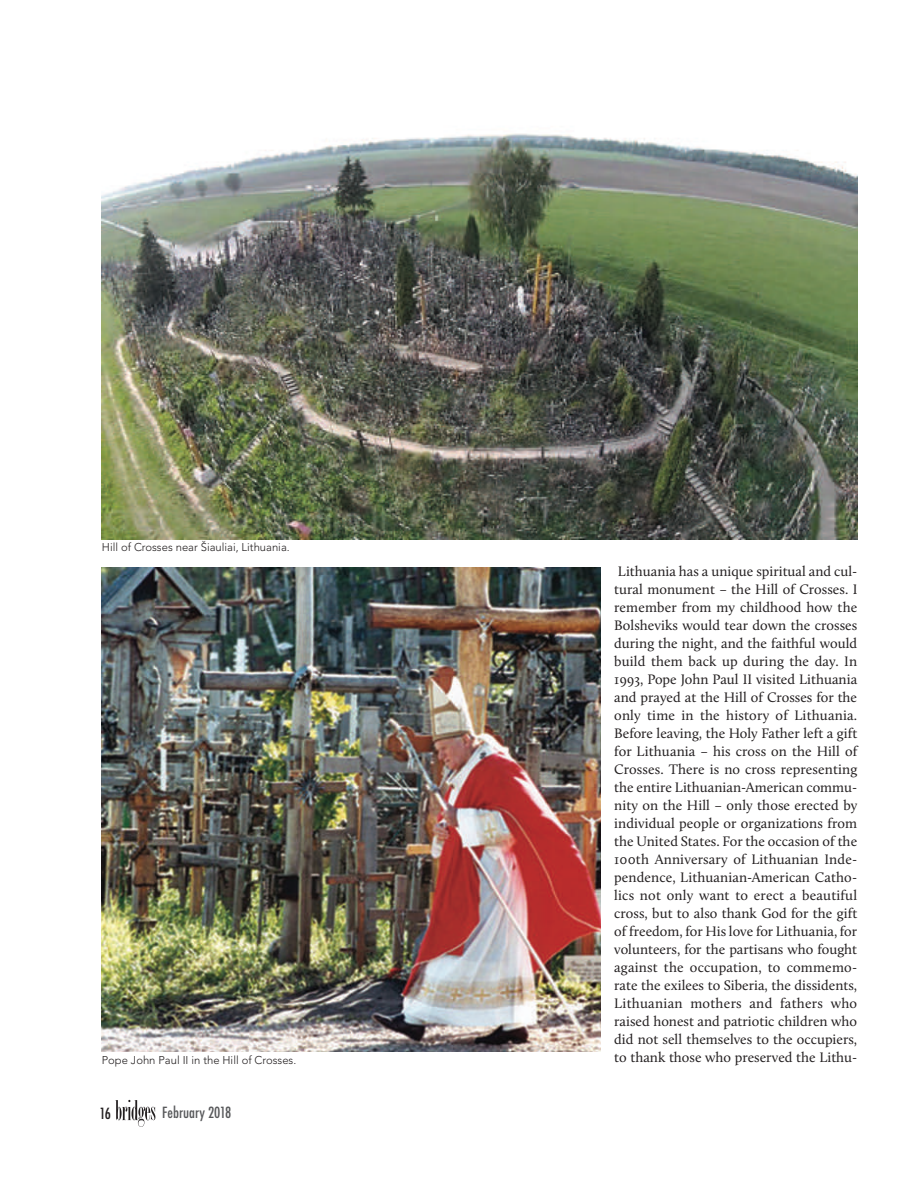
<style>
.page{position:relative;width:918px;height:1188px;background:#fff}
.page>*{position:absolute;margin:0;border:0;box-sizing:border-box;transform-origin:0 0}
.t1{font:500 condensed 15px "Futura";color:#57585a}
.t2{font:500 condensed 15px "Futura";color:#231f20}
.t3{font:14.25px/18px "Calluna";color:#231f20;text-align:justify}
.t4{font:300 11.25px "Avenir LT Pro";color:#231f20}
</style>
<div class="page">
<svg style="left:115px;top:1100px;width:40px;height:27px"></svg>
<img style="left:102px;top:133px;width:756px;height:407px">
<img style="left:102px;top:567px;width:499px;height:485px">
<p class="t4" style="left:102px;top:541px;width:189px">Hill of Crosses near Šiauliai, Lithuania.</p>
<p class="t4" style="left:102px;top:1054px;width:196px">Pope John Paul II in the Hill of Crosses.</p>
<p class="t2" style="left:100px;top:1105px;width:13px">16</p>
<p class="t1" style="left:162px;top:1104px;width:71px">February 2018</p>
<p class="t3" style="left:614px;top:562px;width:245px">Lithuania has a unique spiritual and cul&shy;tural monument – the Hill of Crosses. I remember from my childhood how the Bolsheviks would tear down the crosses during the night, and the faithful would build them back up during the day. In 1993, Pope John Paul II visited Lithuania and prayed at the Hill of Crosses for the only time in the history of Lithuania.<br>Before leaving, the Holy Father left a gift for Lithuania – his cross on the Hill of Crosses. There is no cross representing the entire Lithuanian-American commu&shy;nity on the Hill – only those erected by individual people or organizations from the United States. For the occasion of the 100th Anniversary of Lithuanian Inde&shy;pendence, Lithuanian-American Catho&shy;lics not only want to erect a beautiful cross, but to also thank God for the gift of freedom, for His love for Lithuania, for volunteers, for the partisans who fought against the occupation, to commemo&shy;rate the exilees to Siberia, the dissidents, Lithuanian mothers and fathers who raised honest and patriotic children who did not sell themselves to the occupiers, to thank those who preserved the Lithu-</p>
</div>
